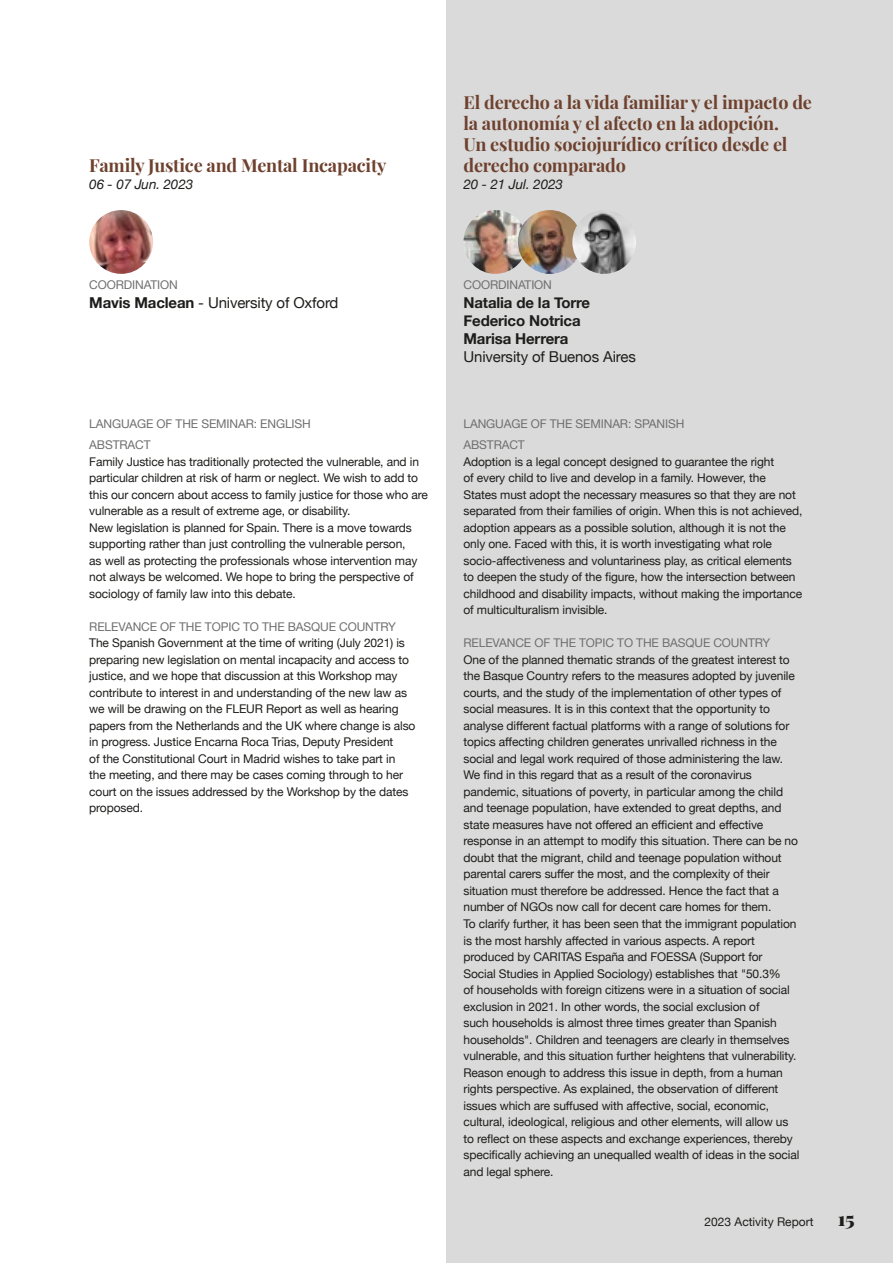
<style>
.page{position:relative;width:893px;height:1263px;background:#fff}
.page>*{position:absolute;margin:0;border:0;box-sizing:border-box;transform-origin:0 0}
.t1{font:700 18px/21px "Playfair Display";letter-spacing:-.01em;color:#6e412e}
.t2{font:15px "Helvetica Neue";letter-spacing:-.01em;color:#1d1d1b}
.t3{font:700 15px/18px "Helvetica Neue";letter-spacing:-.01em;color:#1d1d1b}
.t4{font:italic 13.5px "Helvetica Neue";letter-spacing:-.01em;color:#1d1d1b}
.t5{font:12px/16.5px "Helvetica Neue";letter-spacing:-.01em;color:#1d1d1b}
.t6{font:12px "Helvetica Neue";letter-spacing:-.01em;color:#706f6f}
.s1{font-weight:700}
.s2{font-family:"Playfair Display";font-weight:900;font-size:19.5px}
</style>
<div class="page">
<div style="left:446px;top:0;width:447px;height:1263px;background:#dadada"></div>
<img style="left:89px;top:210px;width:64px;height:64px;border-radius:32px">
<img style="left:463px;top:210px;width:64px;height:64px;border-radius:32px">
<img style="left:518px;top:210px;width:64px;height:64px;border-radius:32px">
<img style="left:572px;top:210px;width:64px;height:64px;border-radius:32px">
<h1 class="t1" style="left:89px;top:153px;width:299px">Family Justice and Mental Incapacity</h1>
<h1 class="t1" style="left:463px;top:90px;width:350px">El derecho a la vida familiar y el impacto de la autonomía y el afecto en la adopción.<br>Un estudio sociojurídico crítico desde el derecho comparado</h1>
<p class="t4" style="left:89px;top:175px;width:105px">06 - 07 Jun. 2023</p>
<p class="t4" style="left:463px;top:175px;width:101px">20 - 21 Jul. 2023</p>
<p class="t6" style="left:89px;top:276px;width:90px">COORDINATION</p>
<p class="t6" style="left:463px;top:276px;width:90px">COORDINATION</p>
<p class="t2" style="left:89px;top:292px;width:251px"><span class="s1">Mavis Maclean</span> - University of Oxford</p>
<p class="t3" style="left:463px;top:294px;width:128px">Natalia de la Torre<br>Federico Notrica<br>Marisa Herrera</p>
<p class="t2" style="left:463px;top:346px;width:174px">University of Buenos Aires</p>
<p class="t6" style="left:89px;top:415px;width:223px">LANGUAGE OF THE SEMINAR: ENGLISH</p>
<p class="t6" style="left:463px;top:415px;width:222px">LANGUAGE OF THE SEMINAR: SPANISH</p>
<p class="t6" style="left:89px;top:436px;width:63px">ABSTRACT</p>
<p class="t5" style="left:89px;top:454px;width:340px">Family Justice has traditionally protected the vulnerable, and in particular children at risk of harm or neglect. We wish to add to this our concern about access to family justice for those who are vulnerable as a result of extreme age, or disability.<br>New legislation is planned for Spain. There is a move towards supporting rather than just controlling the vulnerable person,<br>as well as protecting the professionals whose intervention may not always be welcomed. We hope to bring the perspective of sociology of family law into this debate.</p>
<p class="t6" style="left:89px;top:618px;width:308px">RELEVANCE OF THE TOPIC TO THE BASQUE COUNTRY</p>
<p class="t5" style="left:89px;top:636px;width:328px">The Spanish Government at the time of writing (July 2021) is preparing new legislation on mental incapacity and access to justice, and we hope that discussion at this Workshop may contribute to interest in and understanding of the new law as we will be drawing on the FLEUR Report as well as hearing papers from the Netherlands and the UK where change is also in progress. Justice Encarna Roca Trias, Deputy President<br>of the Constitutional Court in Madrid wishes to take part in<br>the meeting, and there may be cases coming through to her court on the issues addressed by the Workshop by the dates proposed.</p>
<p class="t6" style="left:463px;top:436px;width:63px">ABSTRACT</p>
<p class="t5" style="left:463px;top:454px;width:341px">Adoption is a legal concept designed to guarantee the right<br>of every child to live and develop in a family. However, the<br>States must adopt the necessary measures so that they are not separated from their families of origin. When this is not achieved, adoption appears as a possible solution, although it is not the only one. Faced with this, it is worth investigating what role socio-affectiveness and voluntariness play, as critical elements to deepen the study of the figure, how the intersection between childhood and disability impacts, without making the importance of multiculturalism invisible.</p>
<p class="t6" style="left:463px;top:634px;width:308px">RELEVANCE OF THE TOPIC TO THE BASQUE COUNTRY</p>
<p class="t5" style="left:463px;top:652px;width:337px">One of the planned thematic strands of the greatest interest to the Basque Country refers to the measures adopted by juvenile courts, and the study of the implementation of other types of social measures. It is in this context that the opportunity to analyse different factual platforms with a range of solutions for topics affecting children generates unrivalled richness in the social and legal work required of those administering the law.<br>We find in this regard that as a result of the coronavirus pandemic, situations of poverty, in particular among the child and teenage population, have extended to great depths, and state measures have not offered an efficient and effective response in an attempt to modify this situation. There can be no doubt that the migrant, child and teenage population without parental carers suffer the most, and the complexity of their situation must therefore be addressed. Hence the fact that a number of NGOs now call for decent care homes for them.<br>To clarify further, it has been seen that the immigrant population is the most harshly affected in various aspects. A report produced by CARITAS España and FOESSA (Support for<br>Social Studies in Applied Sociology) establishes that "50.3%<br>of households with foreign citizens were in a situation of social exclusion in 2021. In other words, the social exclusion of<br>such households is almost three times greater than Spanish households". Children and teenagers are clearly in themselves vulnerable, and this situation further heightens that vulnerability.<br>Reason enough to address this issue in depth, from a human rights perspective. As explained, the observation of different issues which are suffused with affective, social, economic, cultural, ideological, religious and other elements, will allow us to reflect on these aspects and exchange experiences, thereby specifically achieving an unequalled wealth of ideas in the social and legal sphere.</p>
<p class="t5" style="left:704px;top:1214px;width:152px">2023 Activity Report <span class="s2">15</span></p>
</div>
